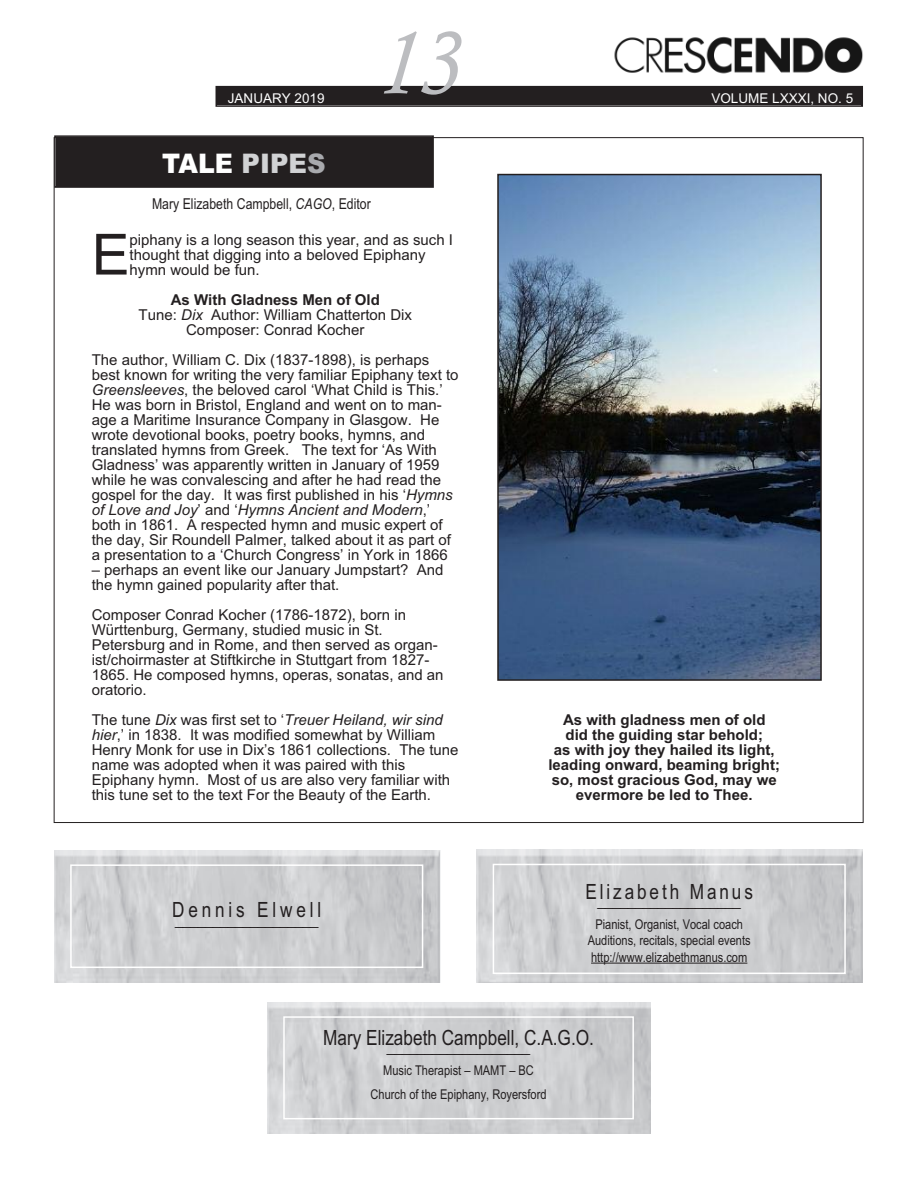
<style>
.page{position:relative;width:918px;height:1188px;background:#fff}
.page>*{position:absolute;margin:0;border:0;box-sizing:border-box;transform-origin:0 0}
.t1{font:italic 90px "Calisto";color:#bcbdc0}
.t2{font:56.85px "Arial";color:#231f20}
.t3{font:900 27px "Arial";color:#fff;scale:.93 1}
.t4{font:21px "Arial Narrow";color:#231f20}
.t5{font:21px "Arial Narrow";letter-spacing:.135em;color:#231f20}
.t6{font:21px "Arial Narrow";letter-spacing:.18em;color:#231f20}
.t7{font:15px/15px "Arial";color:#231f20}
.t8{font:700 15px/15px "Arial";color:#231f20;text-align:center}
.t9{font:15px "Arial Narrow";color:#231f20}
.t10{font:13.5px/16.5px "Arial Narrow";color:#231f20;text-align:center}
.t11{font:13.5px "Arial";color:#fff}
.s1{color:#d1d2d4}
.s2{color:#a8a9ad}
.s3{font-style:italic}
.s4{font-weight:700}
</style>
<div class="page">
<div style="left:217px;top:87px;width:645px;height:18px;background:#231f20"></div>
<div style="left:216px;top:86px;width:647px;height:21px;border:2px solid #231f20"></div>
<img style="left:614px;top:36px;width:249px;height:38px">
<div style="left:56px;top:137px;width:376px;height:49px;background:#231f20"></div>
<div style="left:54px;top:135px;width:380px;height:53px;border:2px solid #231f20"></div>
<img style="left:500px;top:177px;width:319px;height:501px">
<div style="left:497px;top:174px;width:325px;height:507px;border:2px solid #231f20"></div>
<img style="left:54px;top:851px;width:386px;height:132px">
<div style="left:70px;top:864px;width:353px;height:104px;border:2px solid #fff"></div>
<img style="left:477px;top:850px;width:385px;height:133px">
<div style="left:493px;top:864px;width:353px;height:110px;border:2px solid #fff"></div>
<hr style="left:591px;top:963px;width:156px;height:1px;background:#231f20">
<img style="left:267px;top:1003px;width:383px;height:131px">
<div style="left:283px;top:1016px;width:351px;height:103px;border:2px solid #fff"></div>
<p class="t11" style="left:228px;top:90px;width:98px">JANUARY 2019</p>
<h1 class="t1" style="left:377px;top:9px;width:86px">13</h1>
<h3 class="t3" style="left:162px;top:148px;width:177px">TALE <span class="s1">PIPE</span><span class="s2">S</span></h3>
<p class="t9" style="left:152px;top:195px;width:220px">Mary Elizabeth Campbell, <span class="s3">CAGO</span>, Editor</p>
<p class="t11" style="left:711px;top:90px;width:143px">VOLUME LXXXI, NO. 5</p>
<h2 class="t2" style="left:92px;top:222px;width:39px">E</h2>
<p class="t7" style="left:130px;top:232px;width:325px">piphany is a long season this year, and as such I thought that digging into a beloved Epiphany hymn would be fun.</p>
<p class="t7" style="left:139px;top:292px;width:275px;text-align:center"><span class="s4">As With Gladness Men of Old<br></span>Tune: <span class="s3">Dix</span> Author: William Chatterton Dix<br>Composer: Conrad Kocher</p>
<p class="t7" style="left:92px;top:352px;width:368px">The author, William C. Dix (1837-1898), is perhaps best known for writing the very familiar Epiphany text to <span class="s3">Greensleeves</span>, the beloved carol ‘What Child is This.’ He was born in Bristol, England and went on to man&shy;age a Maritime Insurance Company in Glasgow. He wrote devotional books, poetry books, hymns, and translated hymns from Greek. The text for ‘As With Gladness’ was apparently written in January of 1959 while he was convalescing and after he had read the gospel for the day. It was first published in his ‘<span class="s3">Hymns of Love and Joy</span>’ and ‘<span class="s3">Hymns Ancient and Modern</span>,’ both in 1861. A respected hymn and music expert of the day, Sir Roundell Palmer, talked about it as part of a presentation to a ‘Church Congress’ in York in 1866</p>
<p class="t7" style="left:92px;top:562px;width:353px">– perhaps an event like our January Jumpstart? And the hymn gained popularity after that.</p>
<p class="t7" style="left:92px;top:607px;width:353px">Composer Conrad Kocher (1786-1872), born in Württenburg, Germany, studied music in St.<br>Petersburg and in Rome, and then served as organ&shy;ist/choirmaster at Stiftkirche in Stuttgart from 1827- 1865. He composed hymns, operas, sonatas, and an oratorio.</p>
<p class="t7" style="left:92px;top:712px;width:368px">The tune <span class="s3">Dix</span> was first set to ‘<span class="s3">Treuer Heiland, wir sind hier</span>,’ in 1838. It was modified somewhat by William Henry Monk for use in Dix’s 1861 collections. The tune name was adopted when it was paired with this Epiphany hymn. Most of us are also very familiar with this tune set to the text For the Beauty of the Earth.</p>
<p class="t8" style="left:548px;top:713px;width:233px">As with gladness men of old<br>did the guiding star behold;<br>as with joy they hailed its light, leading onward, beaming bright; so, most gracious God, may we evermore be led to Thee.</p>
<h3 class="t6" style="left:172px;top:898px;width:151px">Dennis Elwell</h3>
<p class="t7" style="left:175px;top:912px;width:145px">___________________</p>
<h3 class="t5" style="left:585px;top:879px;width:169px">Elizabeth Manus</h3>
<p class="t7" style="left:597px;top:893px;width:145px">___________________</p>
<p class="t10" style="left:588px;top:916px;width:165px">Pianist, Organist, Vocal coach<br>Auditions, recitals, special events http://www.elizabethmanus.com</p>
<h3 class="t4" style="left:323px;top:1025px;width:272px">Mary Elizabeth Campbell, C.A.G.O.</h3>
<p class="t7" style="left:387px;top:1039px;width:145px">___________________</p>
<p class="t10" style="left:371px;top:1058px;width:178px;line-height:24px">Music Therapist – MAMT – BC<br>Church of the Epiphany, Royersford</p>
</div>
